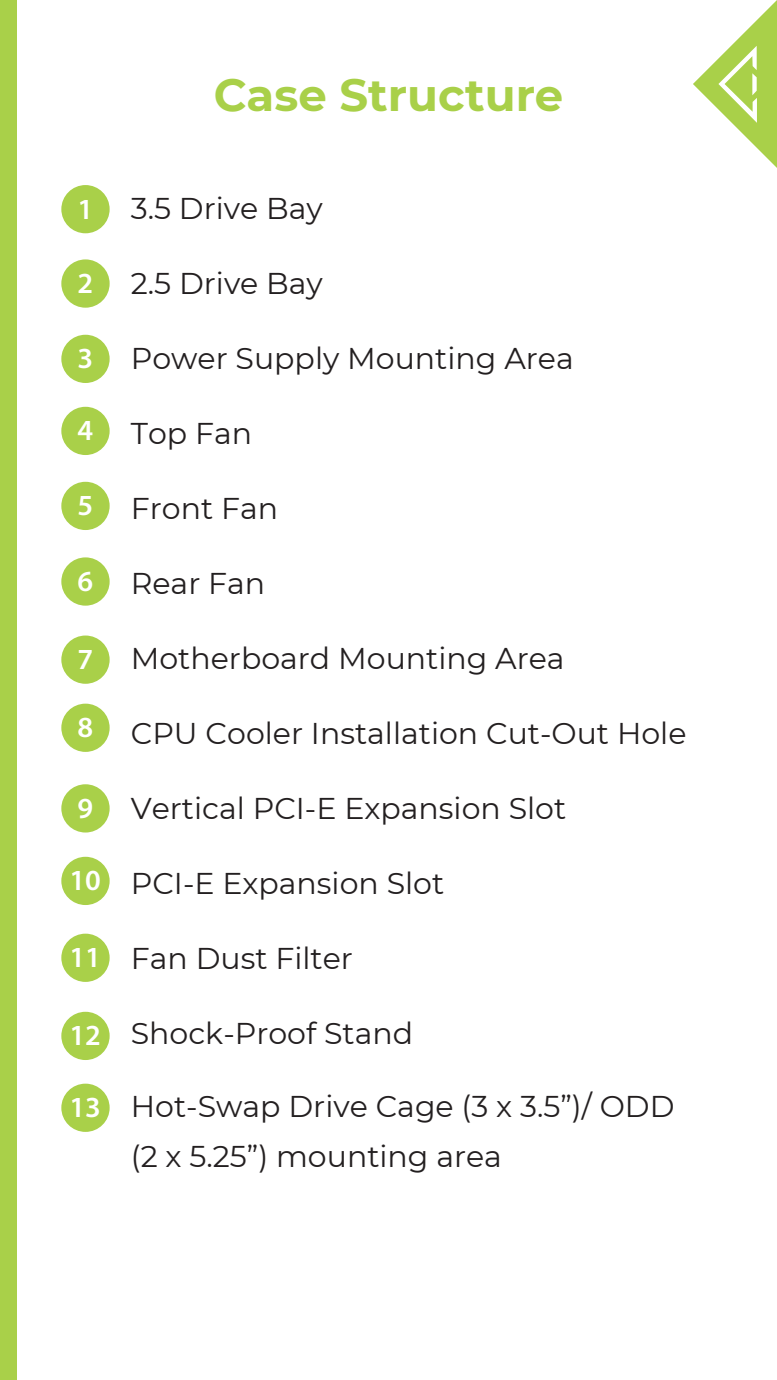
<style>
.page{position:relative;width:777px;height:1380px;background:#fff}
.page>*{position:absolute;margin:0;border:0;box-sizing:border-box;transform-origin:0 0}
.t1{font:700 45px "Montserrat";color:#a9d049}
.t2{font:30px/50px "Montserrat";color:#231f20}
.t3{font:600 29.25px "Myriad Pro";color:#fff}
</style>
<div class="page">
<div style="left:0;top:0;width:17px;height:1380px;background:#a9d049"></div>
<svg style="left:693px;top:1px;width:83px;height:166px"></svg>
<div style="left:61px;top:185px;width:49px;height:48px;background:#a9d049;border-radius:50%"></div>
<div style="left:61px;top:259px;width:49px;height:49px;background:#a9d049;border-radius:50%"></div>
<div style="left:61px;top:335px;width:49px;height:48px;background:#a9d049;border-radius:50%"></div>
<div style="left:61px;top:407px;width:49px;height:48px;background:#a9d049;border-radius:50%"></div>
<div style="left:61px;top:482px;width:49px;height:48px;background:#a9d049;border-radius:50%"></div>
<div style="left:61px;top:557px;width:49px;height:49px;background:#a9d049;border-radius:50%"></div>
<div style="left:61px;top:636px;width:49px;height:48px;background:#a9d049;border-radius:50%"></div>
<div style="left:61px;top:704px;width:49px;height:48px;background:#a9d049;border-radius:50%"></div>
<div style="left:61px;top:784px;width:49px;height:49px;background:#a9d049;border-radius:50%"></div>
<div style="left:61px;top:857px;width:49px;height:48px;background:#a9d049;border-radius:50%"></div>
<div style="left:61px;top:934px;width:49px;height:48px;background:#a9d049;border-radius:50%"></div>
<div style="left:61px;top:1012px;width:49px;height:48px;background:#a9d049;border-radius:50%"></div>
<div style="left:61px;top:1084px;width:49px;height:48px;background:#a9d049;border-radius:50%"></div>
<h1 class="t1" style="left:214px;top:62px;width:351px">Case Structure</h1>
<p class="t3" style="left:77px;top:190px;width:17px">1</p>
<p class="t2" style="left:131px;top:182px;width:193px">3.5 Drive Bay</p>
<p class="t3" style="left:77px;top:265px;width:17px">2</p>
<p class="t2" style="left:131px;top:257px;width:193px">2.5 Drive Bay</p>
<p class="t3" style="left:77px;top:340px;width:17px">3</p>
<p class="t2" style="left:131px;top:332px;width:444px">Power Supply Mounting Area</p>
<p class="t3" style="left:77px;top:412px;width:17px">4</p>
<p class="t2" style="left:131px;top:407px;width:123px">Top Fan</p>
<p class="t3" style="left:77px;top:487px;width:17px">5</p>
<p class="t2" style="left:131px;top:482px;width:149px">Front Fan</p>
<p class="t3" style="left:77px;top:563px;width:17px">6</p>
<p class="t2" style="left:131px;top:557px;width:136px">Rear Fan</p>
<p class="t3" style="left:77px;top:641px;width:17px">7</p>
<p class="t2" style="left:131px;top:632px;width:435px">Motherboard Mounting Area</p>
<p class="t3" style="left:77px;top:709px;width:17px">8</p>
<p class="t2" style="left:131px;top:707px;width:557px">CPU Cooler Installation Cut-Out Hole</p>
<p class="t3" style="left:77px;top:789px;width:17px">9</p>
<p class="t2" style="left:131px;top:782px;width:437px">Vertical PCI-E Expansion Slot</p>
<p class="t3" style="left:69px;top:862px;width:33px">10</p>
<p class="t2" style="left:131px;top:857px;width:315px">PCI-E Expansion Slot</p>
<p class="t3" style="left:69px;top:939px;width:33px">11</p>
<p class="t2" style="left:131px;top:932px;width:224px">Fan Dust Filter</p>
<p class="t3" style="left:69px;top:1017px;width:33px">12</p>
<p class="t2" style="left:131px;top:1007px;width:284px">Shock-Proof Stand</p>
<p class="t3" style="left:69px;top:1089px;width:33px">13</p>
<p class="t2" style="left:131px;top:1081px;width:545px">Hot-Swap Drive Cage (3 x 3.5”)/ ODD (2 x 5.25”) mounting area</p>
</div>
